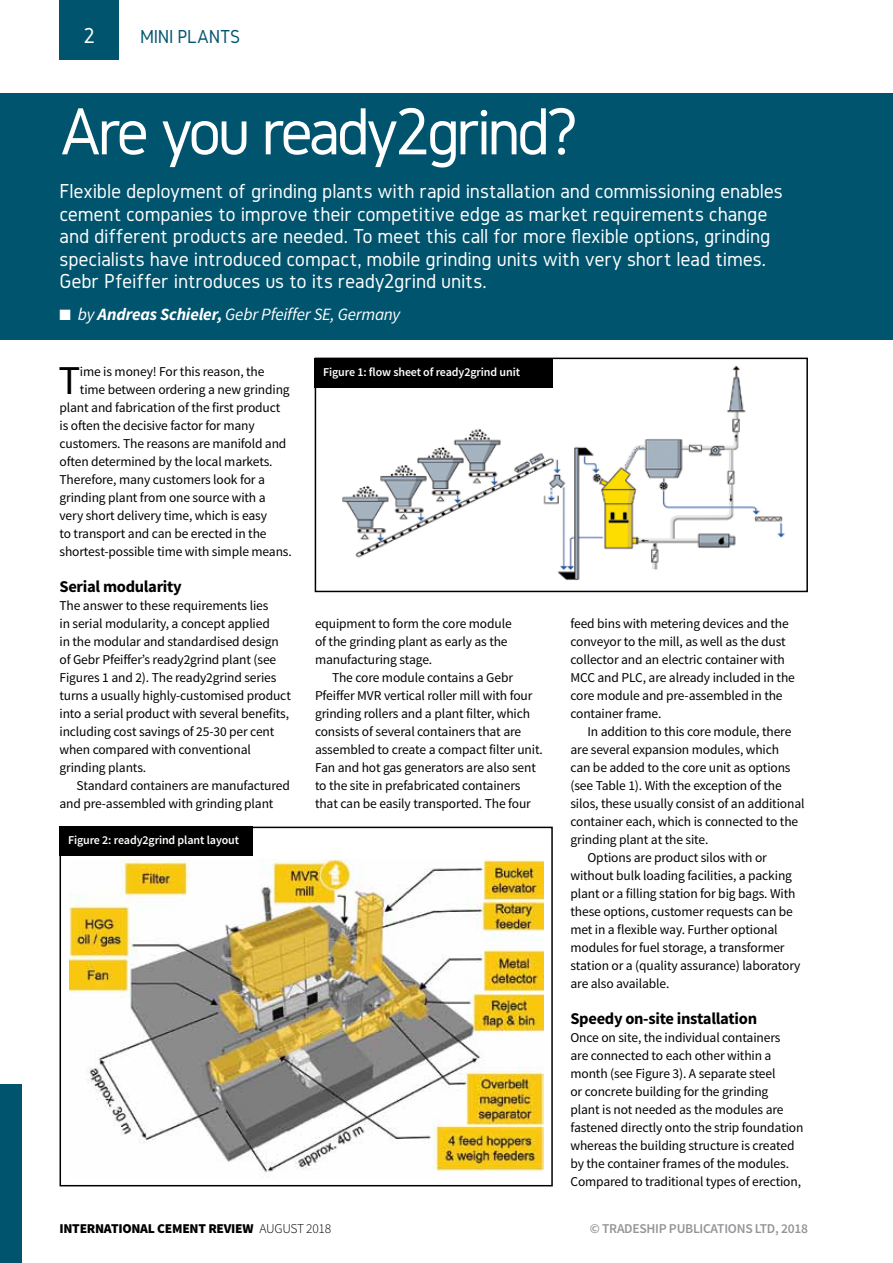
<style>
.page{position:relative;width:893px;height:1263px;background:#fff}
.page>*{position:absolute;margin:0;border:0;box-sizing:border-box;transform-origin:0 0}
.t1{font:69px "Gidole";letter-spacing:-.06em;color:#fff}
.t2{font:40.95px "Source Sans Pro";color:#000}
.t3{font:22.5px "Gidole";color:#fff}
.t4{font:21px/22.5px "Gidole";letter-spacing:-.01em;color:#fff}
.t5{font:19.5px "Gidole";letter-spacing:-.02em;color:#00546e}
.t6{font:italic 17.25px "Source Sans Pro";letter-spacing:-.015em;color:#fff}
.t7{font:700 16.5px "Source Sans Pro";letter-spacing:-.02em;color:#000}
.t8{font:13.5px/18px "Source Sans Pro";letter-spacing:-.01em;color:#000}
.t9{font:900 13.5px "Source Sans Pro";letter-spacing:-.02em;color:#000}
.t10{font:600 13.5px "Source Sans Pro";letter-spacing:-.02em;color:#939598}
.t11{font:600 12px "Source Sans Pro";letter-spacing:-.01em;color:#fff}
.s1{font-weight:700}
.s2{font-weight:300}
</style>
<div class="page">
<div style="left:60px;top:0;width:59px;height:60px;background:#00546e"></div>
<div style="left:0;top:1084px;width:21px;height:179px;background:#00546e"></div>
<div style="left:0;top:94px;width:893px;height:246px;background:#00546e"></div>
<img style="left:342px;top:365px;width:443px;height:215px">
<div style="left:315px;top:358px;width:493px;height:234px;border:2px solid #000"></div>
<div style="left:315px;top:358px;width:238px;height:30px;background:#000"></div>
<img style="left:69px;top:860px;width:474px;height:313px">
<div style="left:60px;top:827px;width:493px;height:359px;border:2px solid #000"></div>
<div style="left:60px;top:826px;width:193px;height:30px;background:#000"></div>
<h3 class="t3" style="left:83px;top:23px;width:13px">2</h3>
<h3 class="t5" style="left:140px;top:26px;width:102px">MINI PLANTS</h3>
<h1 class="t1" style="left:60px;top:93px;width:521px">Are you ready2grind?</h1>
<p class="t4" style="left:60px;top:180px;width:725px">Flexible deployment of grinding plants with rapid installation and commissioning enables cement companies to improve their competitive edge as market requirements change and different products are needed. To meet this call for more flexible options, grinding specialists have introduced compact, mobile grinding units with very short lead times.<br>Gebr Pfeiffer introduces us to its ready2grind units.</p>
<p class="t6" style="left:60px;top:304px;width:342px">■ by <span class="s1">Andreas Schieler,</span> Gebr Pfeiffer SE, Germany</p>
<h2 class="t2" style="left:58px;top:355px;width:23px">T</h2>
<p class="t8" style="left:80px;top:363px;width:186px">ime is money! For this reason, the</p>
<p class="t8" style="left:80px;top:381px;width:211px">time between ordering a new grinding</p>
<p class="t8" style="left:60px;top:399px;width:222px">plant and fabrication of the first product</p>
<p class="t8" style="left:60px;top:417px;width:197px">is often the decisive factor for many</p>
<p class="t8" style="left:60px;top:435px;width:228px">customers. The reasons are manifold and</p>
<p class="t8" style="left:60px;top:453px;width:215px">often determined by the local markets.</p>
<p class="t8" style="left:60px;top:471px;width:207px">Therefore, many customers look for a</p>
<p class="t8" style="left:60px;top:489px;width:208px">grinding plant from one source with a</p>
<p class="t8" style="left:60px;top:507px;width:209px">very short delivery time, which is easy</p>
<p class="t8" style="left:60px;top:525px;width:209px">to transport and can be erected in the</p>
<p class="t8" style="left:60px;top:543px;width:234px">shortest-possible time with simple means.</p>
<p class="t7" style="left:60px;top:576px;width:124px">Serial modularity</p>
<p class="t8" style="left:60px;top:597px;width:233px">The answer to these requirements lies<br>in serial modularity, a concept applied<br>in the modular and standardised design of Gebr Pfeiffer’s ready2grind plant (see Figures 1 and 2). The ready2grind series turns a usually highly-customised product into a serial product with several benefits, including cost savings of 25-30 per cent when compared with conventional grinding plants.</p>
<p class="t8" style="left:60px;top:777px;width:232px;text-indent:17px">Standard containers are manufactured and pre-assembled with grinding plant</p>
<p class="t11" style="left:68px;top:832px;width:173px">Figure 2: ready2grind plant layout</p>
<p class="t11" style="left:323px;top:364px;width:198px">Figure 1: flow sheet of ready2grind unit</p>
<p class="t8" style="left:315px;top:615px;width:198px">equipment to form the core module of the grinding plant as early as the manufacturing stage.</p>
<p class="t8" style="left:315px;top:669px;width:229px;text-indent:17px">The core module contains a Gebr Pfeiffer MVR vertical roller mill with four grinding rollers and a plant filter, which consists of several containers that are assembled to create a compact filter unit.<br>Fan and hot gas generators are also sent to the site in prefabricated containers that can be easily transported. The four</p>
<p class="t9" style="left:60px;top:1220px;width:273px">INTERNATIONAL CEMENT REVIEW <span class="s2">AUGUST 2018</span></p>
<p class="t8" style="left:570px;top:615px;width:226px">feed bins with metering devices and the conveyor to the mill, as well as the dust collector and an electric container with MCC and PLC, are already included in the core module and pre-assembled in the container frame.</p>
<p class="t8" style="left:587px;top:723px;width:205px">In addition to this core module, there</p>
<p class="t8" style="left:570px;top:741px;width:210px">are several expansion modules, which</p>
<p class="t8" style="left:570px;top:759px;width:222px">can be added to the core unit as options</p>
<p class="t8" style="left:570px;top:777px;width:213px">(see Table 1). With the exception of the</p>
<p class="t8" style="left:570px;top:795px;width:236px">silos, these usually consist of an additional</p>
<p class="t8" style="left:570px;top:813px;width:229px">container each, which is connected to the</p>
<p class="t8" style="left:570px;top:831px;width:139px">grinding plant at the site.</p>
<p class="t8" style="left:587px;top:849px;width:181px">Options are product silos with or</p>
<p class="t8" style="left:570px;top:867px;width:223px">without bulk loading facilities, a packing</p>
<p class="t8" style="left:570px;top:885px;width:227px">plant or a filling station for big bags. With</p>
<p class="t8" style="left:570px;top:903px;width:224px">these options, customer requests can be</p>
<p class="t8" style="left:570px;top:921px;width:209px">met in a flexible way. Further optional</p>
<p class="t8" style="left:570px;top:939px;width:216px">modules for fuel storage, a transformer</p>
<p class="t8" style="left:570px;top:957px;width:232px">station or a (quality assurance) laboratory</p>
<p class="t8" style="left:570px;top:975px;width:101px">are also available.</p>
<p class="t7" style="left:570px;top:1008px;width:188px">Speedy on-site installation</p>
<p class="t8" style="left:570px;top:1029px;width:235px">Once on site, the individual containers<br>are connected to each other within a month (see Figure 3). A separate steel<br>or concrete building for the grinding<br>plant is not needed as the modules are fastened directly onto the strip foundation whereas the building structure is created by the container frames of the modules.<br>Compared to traditional types of erection,</p>
<p class="t10" style="left:590px;top:1220px;width:220px">© TRADESHIP PUBLICATIONS LTD, 2018</p>
</div>
